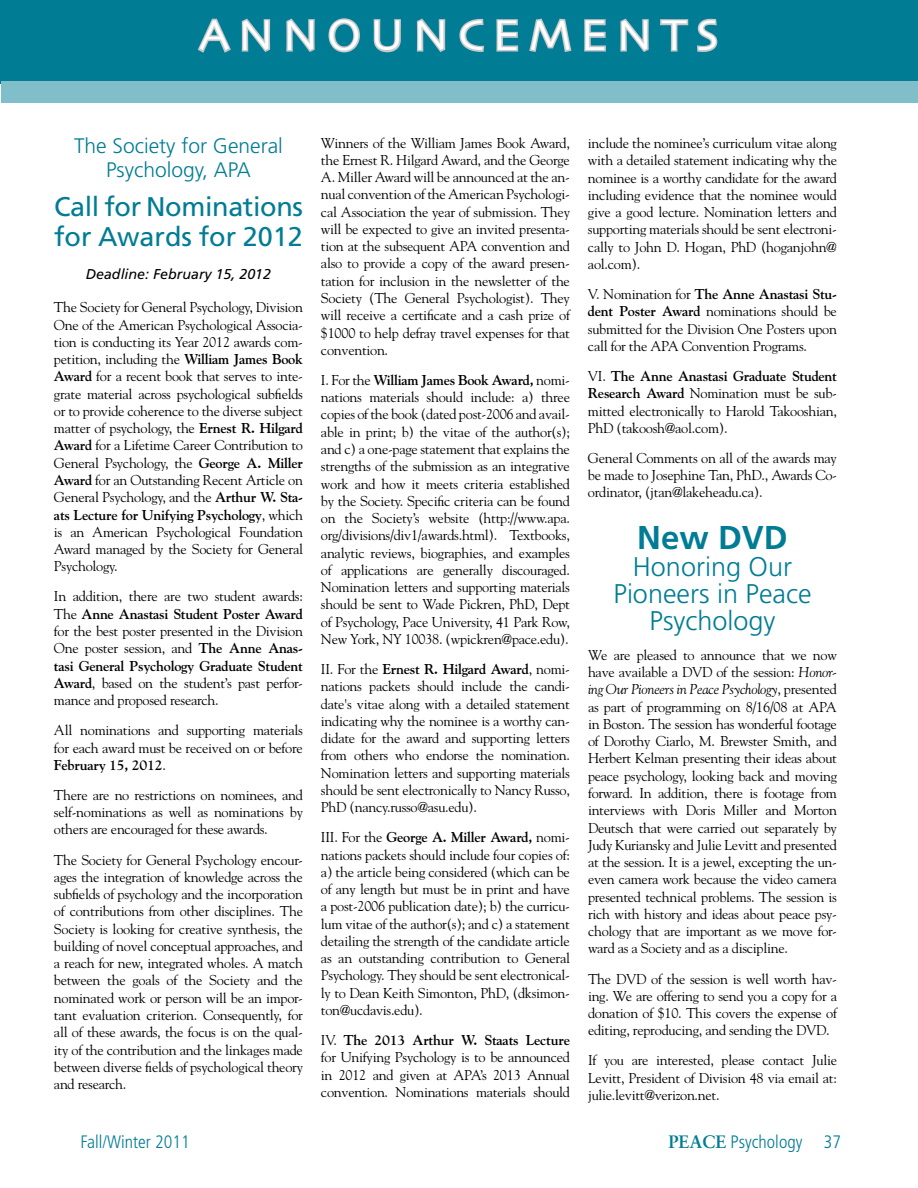
<style>
.page{position:relative;width:918px;height:1188px;background:#fff}
.page>*{position:absolute;margin:0;border:0;box-sizing:border-box;transform-origin:0 0}
.t1{font:45px "Skia";letter-spacing:.2em;color:#fff}
.t2{font:700 33px "Frutiger";color:#007c95}
.t3{font:300 27px/27px "Frutiger";color:#007c95;text-align:center}
.t4{font:27px/30px "Frutiger";letter-spacing:-.015em;color:#007c95}
.t5{font:300 21px/24px "Frutiger";color:#007c95;text-align:center}
.t6{font:300 condensed 18px "Frutiger";color:#007c95}
.t7{font:14.25px/17.2px "Goudy";letter-spacing:-.02em;color:#000;text-align:justify}
.t8{font:italic 14.25px "Frutiger";color:#000}
.s1{font-weight:700}
.s2{font-style:italic}
.s3{font-family:"Sabon";font-weight:700;font-stretch:normal}
</style>
<div class="page">
<div style="left:0;top:0;width:918px;height:83px;background:#007c95"></div>
<div style="left:2px;top:82px;width:916px;height:21px;background:#80beca"></div>
<svg style="left:197px;top:18px;width:34px;height:35px"></svg>
<svg style="left:241px;top:18px;width:30px;height:34px"></svg>
<svg style="left:286px;top:18px;width:29px;height:34px"></svg>
<svg style="left:328px;top:18px;width:32px;height:35px"></svg>
<svg style="left:373px;top:19px;width:28px;height:34px"></svg>
<svg style="left:416px;top:18px;width:30px;height:34px"></svg>
<svg style="left:459px;top:18px;width:25px;height:34px"></svg>
<svg style="left:496px;top:19px;width:23px;height:33px"></svg>
<svg style="left:529px;top:18px;width:43px;height:34px"></svg>
<svg style="left:584px;top:19px;width:22px;height:33px"></svg>
<svg style="left:620px;top:18px;width:29px;height:34px"></svg>
<svg style="left:660px;top:18px;width:58px;height:34px"></svg>
<h1 class="t1" style="left:199px;top:8px;width:491px">ANNO UNCE ME NTS</h1>
<h3 class="t5" style="left:74px;top:133px;width:210px">The Society for General<br>Psychology, APA</h3>
<h3 class="t4" style="left:54px;top:191px;width:251px">Call for Nominations for Awards for 2012</h3>
<p class="t8" style="left:86px;top:265px;width:187px">Deadline: February 15, 2012</p>
<p class="t7" style="left:54px;top:298px;width:251px">The Society for General Psychology, Division One of the American Psychological Associa&shy;tion is conducting its Year 2012 awards com&shy;petition, including the <span class="s1">William James Book Award</span> for a recent book that serves to inte&shy;grate material across psychological subfields or to provide coherence to the diverse subject matter of psychology, the <span class="s1">Ernest R. Hilgard Award</span> for a Lifetime Career Contribution to General Psychology, the <span class="s1">George A. Miller Award</span> for an Outstanding Recent Article on General Psychology, and the <span class="s1">Arthur W. Sta&shy;ats Lecture for Unifying Psychology</span>, which is an American Psychological Foundation Award managed by the Society for General Psychology.</p>
<p class="t7" style="left:54px;top:587px;width:251px">In addition, there are two student awards:<br>The <span class="s1">Anne Anastasi Student Poster Award </span>for the best poster presented in the Division One poster session, and <span class="s1">The Anne Anas&shy;tasi General Psychology Graduate Student Award</span>, based on the student’s past perfor&shy;mance and proposed research.</p>
<p class="t7" style="left:54px;top:721px;width:250px">All nominations and supporting materials for each award must be received on or before <span class="s1">February 15, 2012</span>.</p>
<p class="t7" style="left:54px;top:786px;width:251px">There are no restrictions on nominees, and self-nominations as well as nominations by others are encouraged for these awards.</p>
<p class="t7" style="left:54px;top:851px;width:251px">The Society for General Psychology encour&shy;ages the integration of knowledge across the subfields of psychology and the incorporation of contributions from other disciplines. The Society is looking for creative synthesis, the building of novel conceptual approaches, and a reach for new, integrated wholes. A match between the goals of the Society and the nominated work or person will be an impor&shy;tant evaluation criterion. Consequently, for all of these awards, the focus is on the qual&shy;ity of the contribution and the linkages made between diverse fields of psychological theory and research.</p>
<p class="t7" style="left:321px;top:134px;width:251px">Winners of the William James Book Award, the Ernest R. Hilgard Award, and the George A. Miller Award will be announced at the an&shy;nual convention of the American Psychologi&shy;cal Association the year of submission. They will be expected to give an invited presenta&shy;tion at the subsequent APA convention and also to provide a copy of the award presen&shy;tation for inclusion in the newsletter of the Society (The General Psychologist). They will receive a certificate and a cash prize of $1000 to help defray travel expenses for that convention.</p>
<p class="t7" style="left:321px;top:371px;width:251px">I. For the <span class="s1">William James Book Award,</span> nomi&shy;nations materials should include: a) three copies of the book (dated post-2006 and avail&shy;able in print; b) the vitae of the author(s); and c) a one-page statement that explains the strengths of the submission as an integrative work and how it meets criteria established by the Society. Specific criteria can be found on the Society’s website (http://www.apa. org/divisions/div1/awards.html). Textbooks, analytic reviews, biographies, and examples of applications are generally discouraged.<br>Nomination letters and supporting materials should be sent to Wade Pickren, PhD, Dept of Psychology, Pace University, 41 Park Row, New York, NY 10038. (wpickren@pace.edu).</p>
<p class="t7" style="left:321px;top:660px;width:251px">II. For the <span class="s1">Ernest R. Hilgard Award</span>, nomi&shy;nations packets should include the candi&shy;date's vitae along with a detailed statement indicating why the nominee is a worthy can&shy;didate for the award and supporting letters from others who endorse the nomination.<br>Nomination letters and supporting materials should be sent electronically to Nancy Russo, PhD (nancy.russo@asu.edu).</p>
<p class="t7" style="left:321px;top:828px;width:251px">III. For the <span class="s1">George A. Miller Award,</span> nomi&shy;nations packets should include four copies of: a) the article being considered (which can be of any length but must be in print and have a post-2006 publication date); b) the curricu&shy;lum vitae of the author(s); and c) a statement detailing the strength of the candidate article as an outstanding contribution to General Psychology. They should be sent electronical&shy;ly to Dean Keith Simonton, PhD, (dksimon&shy;ton@ucdavis.edu).</p>
<p class="t7" style="left:321px;top:1031px;width:251px">IV. <span class="s1">The 2013 Arthur W. Staats Lecture </span>for Unifying Psychology is to be announced in 2012 and given at APA’s 2013 Annual convention. Nominations materials should</p>
<p class="t7" style="left:588px;top:134px;width:251px">include the nominee’s curriculum vitae along with a detailed statement indicating why the nominee is a worthy candidate for the award including evidence that the nominee would give a good lecture. Nomination letters and supporting materials should be sent electroni&shy;cally to John D. Hogan, PhD (hoganjohn@ aol.com).</p>
<p class="t7" style="left:588px;top:285px;width:251px">V. Nomination for <span class="s1">The Anne Anastasi Stu&shy;dent Poster Award</span> nominations should be submitted for the Division One Posters upon call for the APA Convention Programs.</p>
<p class="t7" style="left:588px;top:367px;width:251px">VI. <span class="s1">The Anne Anastasi Graduate Student Research Award</span> Nomination must be sub&shy;mitted electronically to Harold Takooshian, PhD (takoosh@aol.com).</p>
<p class="t7" style="left:588px;top:449px;width:251px">General Comments on all of the awards may be made to Josephine Tan, PhD., Awards Co&shy;ordinator, (jtan@lakeheadu.ca).</p>
<h2 class="t2" style="left:637px;top:518px;width:152px">New DVD</h2>
<h3 class="t3" style="left:614px;top:553px;width:200px">Honoring Our<br>Pioneers in Peace<br>Psychology</h3>
<p class="t7" style="left:588px;top:646px;width:251px">We are pleased to announce that we now have available a DVD of the session: <span class="s2">Honor&shy;ing Our Pioneers in Peace Psychology</span>, presented as part of programming on 8/16/08 at APA in Boston. The session has wonderful footage of Dorothy Ciarlo, M. Brewster Smith, and Herbert Kelman presenting their ideas about peace psychology, looking back and moving forward. In addition, there is footage from interviews with Doris Miller and Morton Deutsch that were carried out separately by Judy Kuriansky and Julie Levitt and presented at the session. It is a jewel, excepting the un&shy;even camera work because the video camera presented technical problems. The session is rich with history and ideas about peace psy&shy;chology that are important as we move for&shy;ward as a Society and as a discipline.</p>
<p class="t7" style="left:588px;top:970px;width:251px">The DVD of the session is well worth hav&shy;ing. We are offering to send you a copy for a donation of $10. This covers the expense of editing, reproducing, and sending the DVD.</p>
<p class="t7" style="left:588px;top:1051px;width:251px">If you are interested, please contact Julie Levitt, President of Division 48 via email at: julie.levitt@verizon.net.</p>
<p class="t6" style="left:80px;top:1131px;width:111px">Fall/Winter 2011</p>
<p class="t6" style="left:668px;top:1131px;width:174px"><span class="s3">PEACE</span> Psychology 37</p>
</div>
